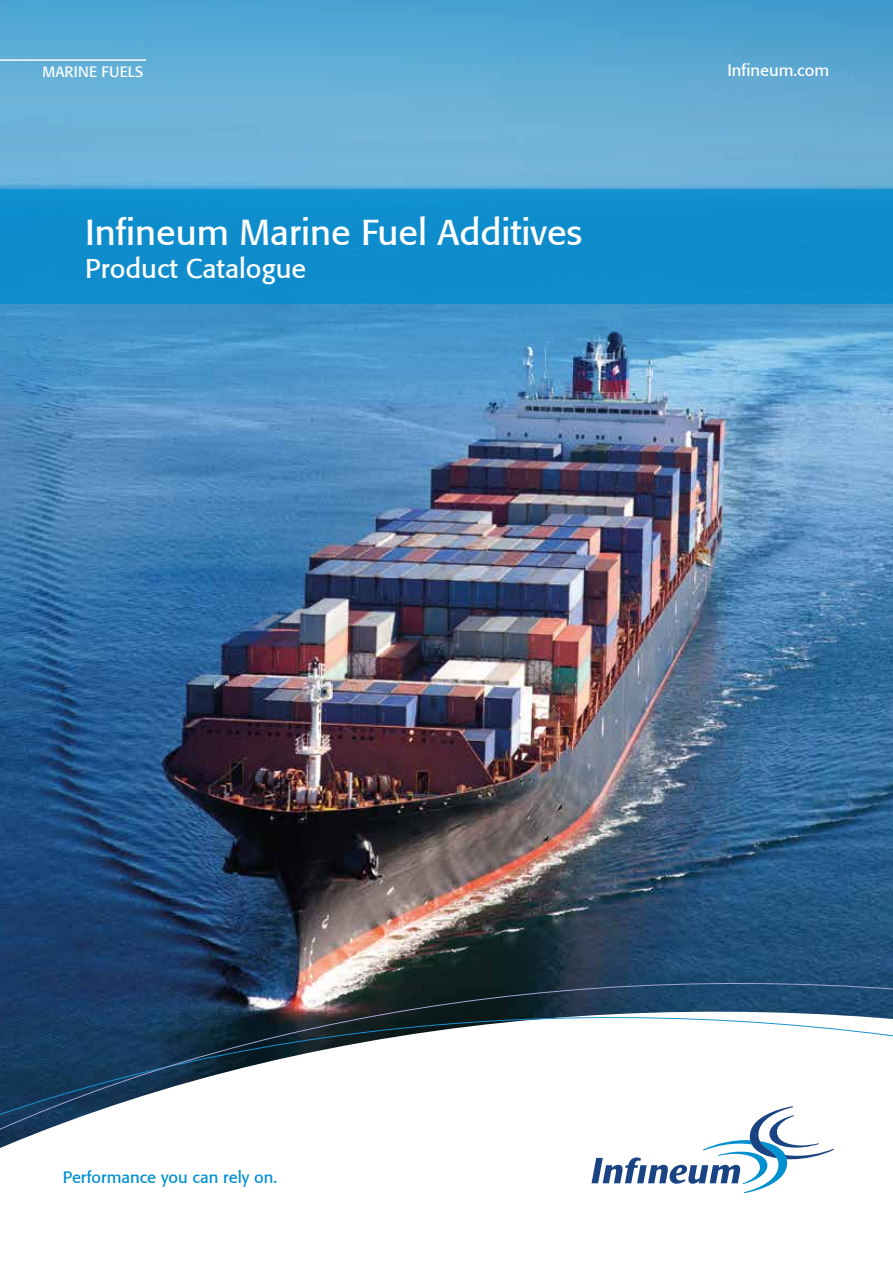
<style>
.page{position:relative;width:893px;height:1263px;background:#fff}
.page>*{position:absolute;margin:0;border:0;box-sizing:border-box;transform-origin:0 0}
.t1{font:36px "Formata";color:#fff}
.t2{font:27px "Formata";color:#fff}
.t3{font:16.5px "Formata";color:#008fcf}
.t4{font:16.5px "Formata";color:#fff}
.t5{font:15px "Formata";letter-spacing:.02em;color:#fff}
</style>
<div class="page">
<img style="left:0;top:405px;width:893px;height:478px">
<svg style="left:0;top:304px;width:893px;height:101px;background:#539acc"></svg>
<svg style="left:0;top:0;width:893px;height:190px;background:#62add5"></svg>
<img style="left:0;top:883px;width:893px;height:265px">
<svg style="left:570px;top:1089px;width:293px;height:105px"></svg>
<hr style="left:0;top:59px;width:146px;height:2px;background:#fff">
<div style="left:0;top:190px;width:893px;height:114px;background:#0e8dcb"></div>
<p class="t5" style="left:43px;top:63px;width:102px">MARINE FUELS</p>
<p class="t4" style="left:727px;top:60px;width:103px">Infineum.com</p>
<p class="t1" style="left:85px;top:210px;width:499px">Infineum Marine Fuel Additives</p>
<p class="t2" style="left:85px;top:252px;width:223px">Product Catalogue</p>
<p class="t3" style="left:63px;top:1167px;width:216px">Performance you can rely on.</p>
</div>
